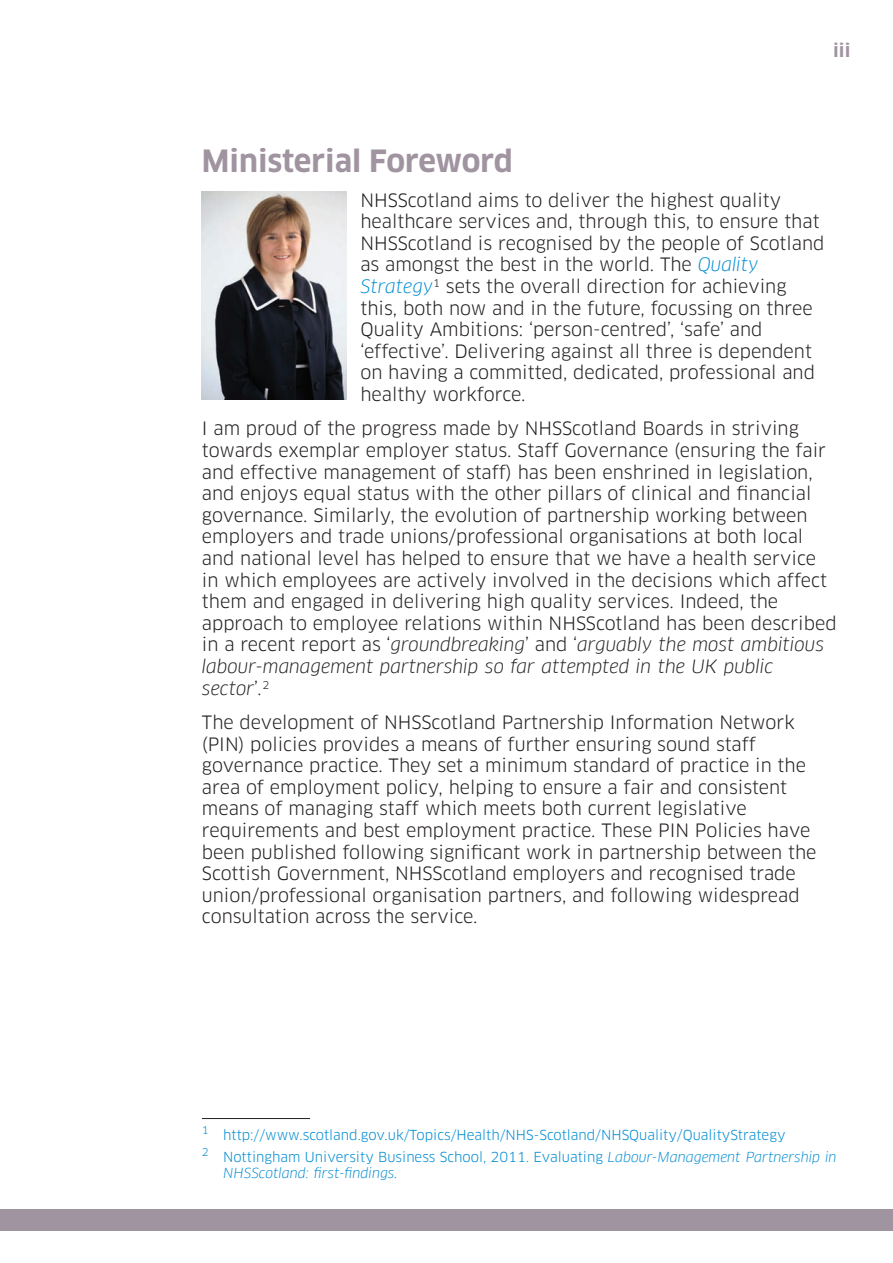
<style>
.page{position:relative;width:893px;height:1263px;background:#fff}
.page>*{position:absolute;margin:0;border:0;box-sizing:border-box;transform-origin:0 0}
.Text_Page_Header{font:700 30px "Clan";color:#a194a1}
.Text_Page_Body{font:18px/21.6px "Clan";color:#231f20}
.Text_Page_Header-2{font:700 18px "Clan";color:#a194a1}
.footnote_rest{font:italic 13.5px/16.2px "Clan";color:#008cd2}
.footnote_1st{font:13.5px "Clan";color:#008cd2}
.s1{font-style:italic;color:#008cd2}
.s2{font-style:italic}
.s3{font-style:normal}
</style>
<div class="page">
<div style="left:0;top:1209px;width:893px;height:21px;background:#a194a1"></div>
<hr style="left:202px;top:1118px;width:108px;height:1px;background:#231f20">
<img style="left:202px;top:191px;width:144px;height:209px">
<p class="Text_Page_Header-2" style="left:833px;top:39px;width:19px">iii</p>
<p class="Text_Page_Header" style="left:202px;top:143px;width:312px">Ministerial Foreword</p>
<p class="Text_Page_Body" style="left:360px;top:189px;width:466px">NHSScotland aims to deliver the highest quality healthcare services and, through this, to ensure that NHSScotland is recognised by the people of Scotland as amongst the best in the world. The <span class="s1">Quality Strategy</span><sup>1</sup> sets the overall direction for achieving this, both now and in the future, focussing on three Quality Ambitions: ‘person-centred’, ‘safe’ and ‘effective’. Delivering against all three is dependent on having a committed, dedicated, professional and healthy workforce.</p>
<p class="Text_Page_Body" style="left:202px;top:418px;width:636px">I am proud of the progress made by NHSScotland Boards in striving towards exemplar employer status. Staff Governance (ensuring the fair and effective management of staff) has been enshrined in legislation, and enjoys equal status with the other pillars of clinical and financial governance. Similarly, the evolution of partnership working between employers and trade unions/professional organisations at both local and national level has helped to ensure that we have a health service in which employees are actively involved in the decisions which affect them and engaged in delivering high quality services. Indeed, the approach to employee relations within NHSScotland has been described in a recent report as ‘<span class="s2">groundbreaking</span>’ and ‘<span class="s2">arguably the most ambitious labour-management partnership so far attempted in the UK public sector</span>’<span class="s2">.</span><sup>2</sup></p>
<p class="Text_Page_Body" style="left:202px;top:712px;width:616px">The development of NHSScotland Partnership Information Network (PIN) policies provides a means of further ensuring sound staff governance practice. They set a minimum standard of practice in the area of employment policy, helping to ensure a fair and consistent means of managing staff which meets both current legislative requirements and best employment practice. These PIN Policies have been published following significant work in partnership between the Scottish Government, NHSScotland employers and recognised trade union/professional organisation partners, and following widespread consultation across the service.</p>
<p class="footnote_1st" style="left:202px;top:1127px;width:585px"><sup>1</sup> http://www.scotland.gov.uk/Topics/Health/NHS-Scotland/NHSQuality/QualityStrategy</p>
<p class="footnote_rest" style="left:223px;top:1149px;width:615px;text-indent:-21px"><sup>2</sup> <span class="s3">Nottingham University Business School, 2011. Evaluating</span> Labour-Management Partnership in<br>NHSScotland: first-findings.</p>
</div>
